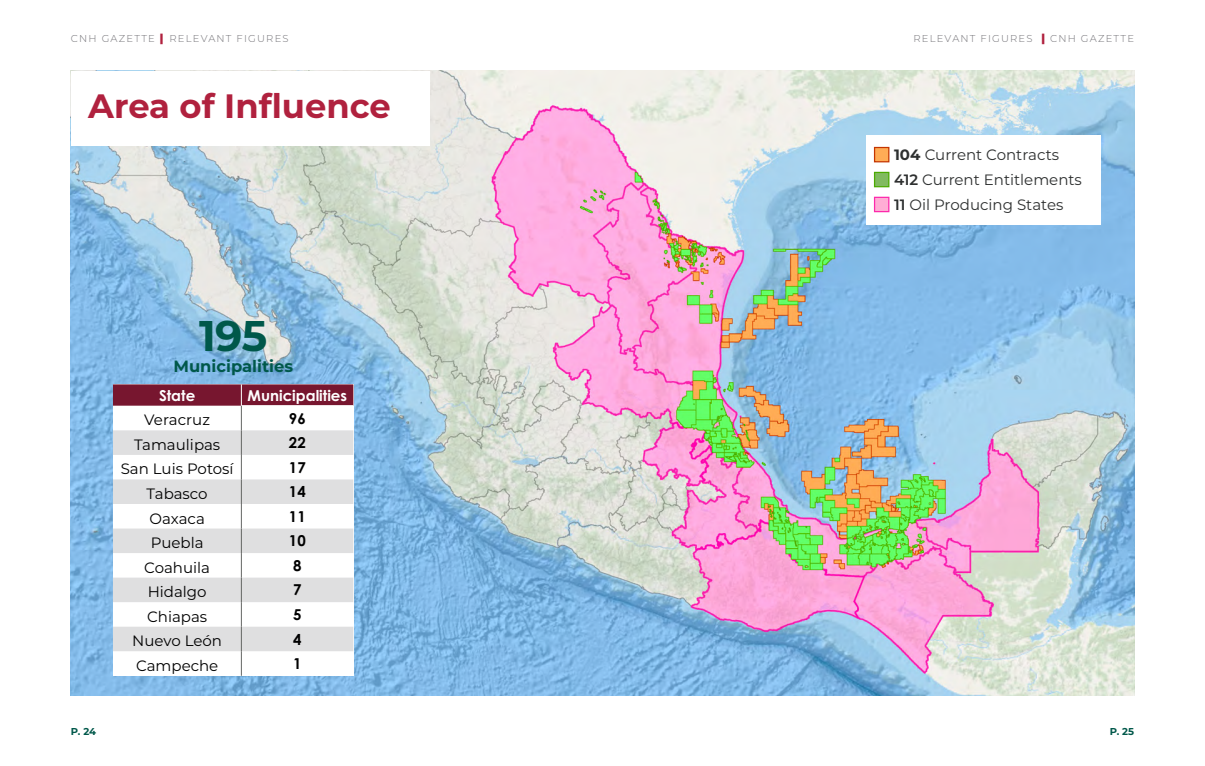
<style>
.page{position:relative;width:1205px;height:766px;background:#fff}
.page>*{position:absolute;margin:0;border:0;box-sizing:border-box;transform-origin:0 0}
.t1{font:700 42.88px "Montserrat";color:#00584a}
.t2{font:700 33.75px "Montserrat";color:#b0213e}
.t3{font:700 16.38px "Montserrat";color:#00584a}
.t4{font:15px "Montserrat";color:#000}
.t5{font:15px/25px "Montserrat";color:#2e3030}
.t6{font:700 15px "Century Gothic Pro";color:#fff}
.t7{font:700 15px "Century Gothic Pro";color:#000}
.t8{font:300 10px "Montserrat";letter-spacing:.12em;color:#737277}
.t9{font:700 10px "Montserrat";color:#00584a}
.s1{font-weight:900;font-size:11.25px;color:#b0213e}
.s2{font-weight:700}
.s3{font-weight:600}
</style>
<div class="page">
<img style="left:71px;top:71px;width:1063px;height:623px">
<div style="left:865px;top:135px;width:235px;height:89px;background:#fff"></div>
<div style="left:71px;top:71px;width:359px;height:75px;background:#fff"></div>
<div style="left:874px;top:197px;width:15px;height:15px;background:#ffadd5;border:1px solid #fc29ac"></div>
<div style="left:874px;top:172px;width:15px;height:15px;background:#81ba60;border:1px solid #4baa00"></div>
<div style="left:874px;top:147px;width:15px;height:15px;background:#ffac56;border:1px solid #c43500"></div>
<svg style="left:113px;top:384px;width:240px;height:291px"></svg>
<p class="t8" style="left:71px;top:32px;width:219px">CNH GAZETTE <span class="s1">|</span> RELEVANT FIGURES</p>
<p class="t8" style="left:913px;top:32px;width:222px">RELEVANT FIGURES <span class="s1">|</span> CNH GAZETTE</p>
<h2 class="t2" style="left:88px;top:82px;width:304px">Area of Influence</h2>
<h1 class="t1" style="left:199px;top:304px;width:69px">195</h1>
<p class="t3" style="left:173px;top:354px;width:121px">Municipalities</p>
<p class="t6" style="left:159px;top:385px;width:38px">State</p>
<p class="t6" style="left:248px;top:385px;width:101px">Municipalities</p>
<p class="t4" style="left:144px;top:409px;width:67px">Veracruz</p>
<p class="t7" style="left:289px;top:408px;width:18px">96</p>
<p class="t4" style="left:134px;top:434px;width:88px">Tamaulipas</p>
<p class="t7" style="left:289px;top:433px;width:18px">22</p>
<p class="t4" style="left:121px;top:458px;width:114px">San Luis Potosí</p>
<p class="t7" style="left:289px;top:458px;width:18px">17</p>
<p class="t4" style="left:147px;top:483px;width:63px">Tabasco</p>
<p class="t7" style="left:289px;top:482px;width:18px">14</p>
<p class="t4" style="left:149px;top:507px;width:57px">Oaxaca</p>
<p class="t7" style="left:289px;top:507px;width:18px">11</p>
<p class="t4" style="left:151px;top:532px;width:54px">Puebla</p>
<p class="t7" style="left:289px;top:531px;width:18px">10</p>
<p class="t4" style="left:144px;top:557px;width:67px">Coahuila</p>
<p class="t7" style="left:293px;top:556px;width:10px">8</p>
<p class="t4" style="left:148px;top:581px;width:60px">Hidalgo</p>
<p class="t7" style="left:293px;top:580px;width:10px">7</p>
<p class="t4" style="left:147px;top:606px;width:62px">Chiapas</p>
<p class="t7" style="left:293px;top:605px;width:10px">5</p>
<p class="t4" style="left:132px;top:630px;width:91px">Nuevo León</p>
<p class="t7" style="left:293px;top:629px;width:10px">4</p>
<p class="t4" style="left:136px;top:655px;width:84px">Campeche</p>
<p class="t7" style="left:293px;top:654px;width:10px">1</p>
<p class="t5" style="left:894px;top:141px;width:189px"><span class="s2">104</span> Current Contracts<br><span class="s3">412</span> Current Entitlements<br><span class="s3">11</span> Oil Producing States</p>
<p class="t9" style="left:71px;top:724px;width:27px">P. 24</p>
<p class="t9" style="left:1110px;top:724px;width:26px">P. 25</p>
</div>
